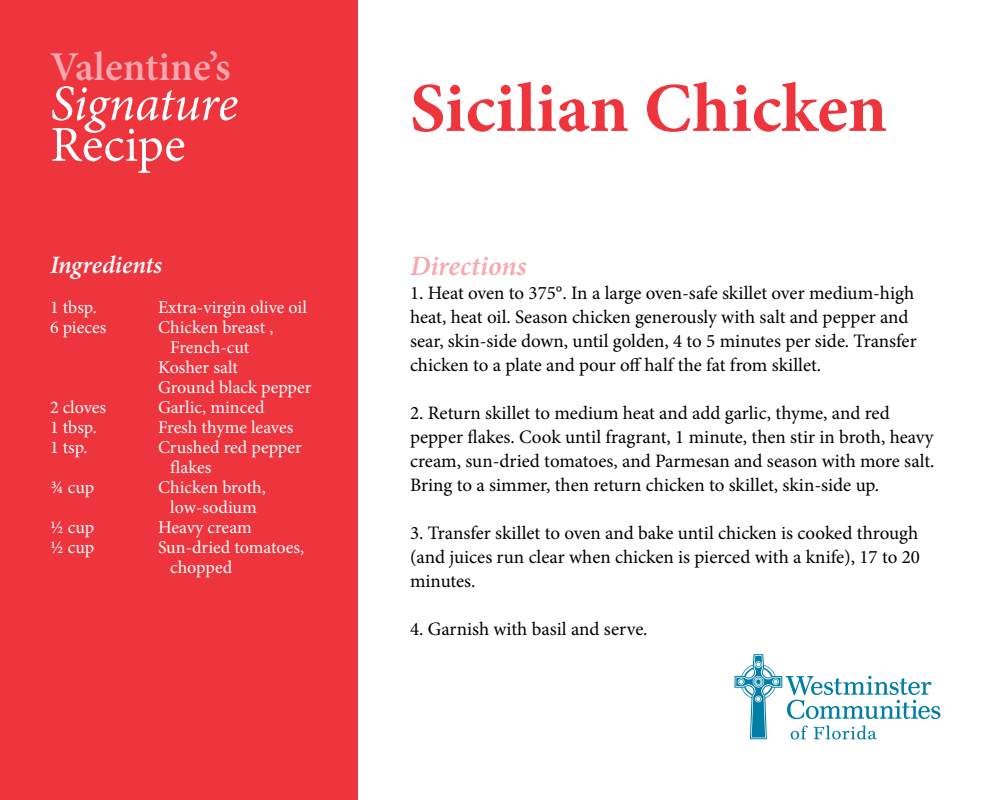
<style>
.page{position:relative;width:1000px;height:800px;background:#fff}
.page>*{position:absolute;margin:0;border:0;box-sizing:border-box;transform-origin:0 0}
.t1{font:700 70px "Minion Pro";color:#ee343d}
.t2{font:600 41px "Minion Pro";color:#f7a7ad}
.t3{font:italic 600 28px "Minion Pro";color:#f7a7ad}
.t4{font:italic 600 25px "Minion Pro";letter-spacing:-.005em;color:#fff}
.t5{font:19px/24px "Minion Pro";color:#000}
.t6{font:18px "Minion Pro";color:#fff}
</style>
<div class="page">
<div style="left:0;top:0;width:358px;height:800px;background:#ee343d"></div>
<svg style="left:52px;top:86px;width:186px;height:87px"></svg>
<svg style="left:735px;top:654px;width:205px;height:86px"></svg>
<p class="t2" style="left:50px;top:38px;width:182px">Valentine’s</p>
<p class="t4" style="left:50px;top:248px;width:114px">Ingredients</p>
<p class="t6" style="left:50px;top:295px;width:48px">1 tbsp.</p>
<p class="t6" style="left:158px;top:295px;width:151px">Extra-virgin olive oil</p>
<p class="t6" style="left:50px;top:315px;width:58px">6 pieces</p>
<p class="t6" style="left:158px;top:315px;width:117px">Chicken breast ,</p>
<p class="t6" style="left:170px;top:335px;width:81px">French-cut</p>
<p class="t6" style="left:158px;top:355px;width:81px">Kosher salt</p>
<p class="t6" style="left:158px;top:375px;width:155px">Ground black pepper</p>
<p class="t6" style="left:50px;top:395px;width:58px">2 cloves</p>
<p class="t6" style="left:158px;top:395px;width:108px">Garlic, minced</p>
<p class="t6" style="left:50px;top:415px;width:48px">1 tbsp.</p>
<p class="t6" style="left:158px;top:415px;width:137px">Fresh thyme leaves</p>
<p class="t6" style="left:50px;top:435px;width:39px">1 tsp.</p>
<p class="t6" style="left:158px;top:435px;width:145px">Crushed red pepper</p>
<p class="t6" style="left:170px;top:455px;width:43px">flakes</p>
<p class="t6" style="left:50px;top:475px;width:46px">¾ cup</p>
<p class="t6" style="left:158px;top:475px;width:110px">Chicken broth,</p>
<p class="t6" style="left:170px;top:495px;width:88px">low-sodium</p>
<p class="t6" style="left:50px;top:515px;width:46px">½ cup</p>
<p class="t6" style="left:158px;top:515px;width:95px">Heavy cream</p>
<p class="t6" style="left:50px;top:535px;width:46px">½ cup</p>
<p class="t6" style="left:158px;top:535px;width:148px">Sun-dried tomatoes,</p>
<p class="t6" style="left:170px;top:555px;width:64px">chopped</p>
<p class="t1" style="left:410px;top:59px;width:479px">Sicilian Chicken</p>
<p class="t3" style="left:410px;top:247px;width:118px">Directions</p>
<p class="t5" style="left:410px;top:281px;width:508px">1. Heat oven to 375°. In a large oven-safe skillet over medium-high heat, heat oil. Season chicken generously with salt and pepper and sear, skin-side down, until golden, 4 to 5 minutes per side. Transfer chicken to a plate and pour off half the fat from skillet.</p>
<p class="t5" style="left:410px;top:401px;width:526px">2. Return skillet to medium heat and add garlic, thyme, and red pepper flakes. Cook until fragrant, 1 minute, then stir in broth, heavy cream, sun-dried tomatoes, and Parmesan and season with more salt.<br>Bring to a simmer, then return chicken to skillet, skin-side up.</p>
<p class="t5" style="left:410px;top:521px;width:511px;text-align:justify">3. Transfer skillet to oven and bake until chicken is cooked through (and juices run clear when chicken is pierced with a knife), 17 to 20 minutes.</p>
<p class="t5" style="left:410px;top:617px;width:239px">4. Garnish with basil and serve.</p>
</div>
